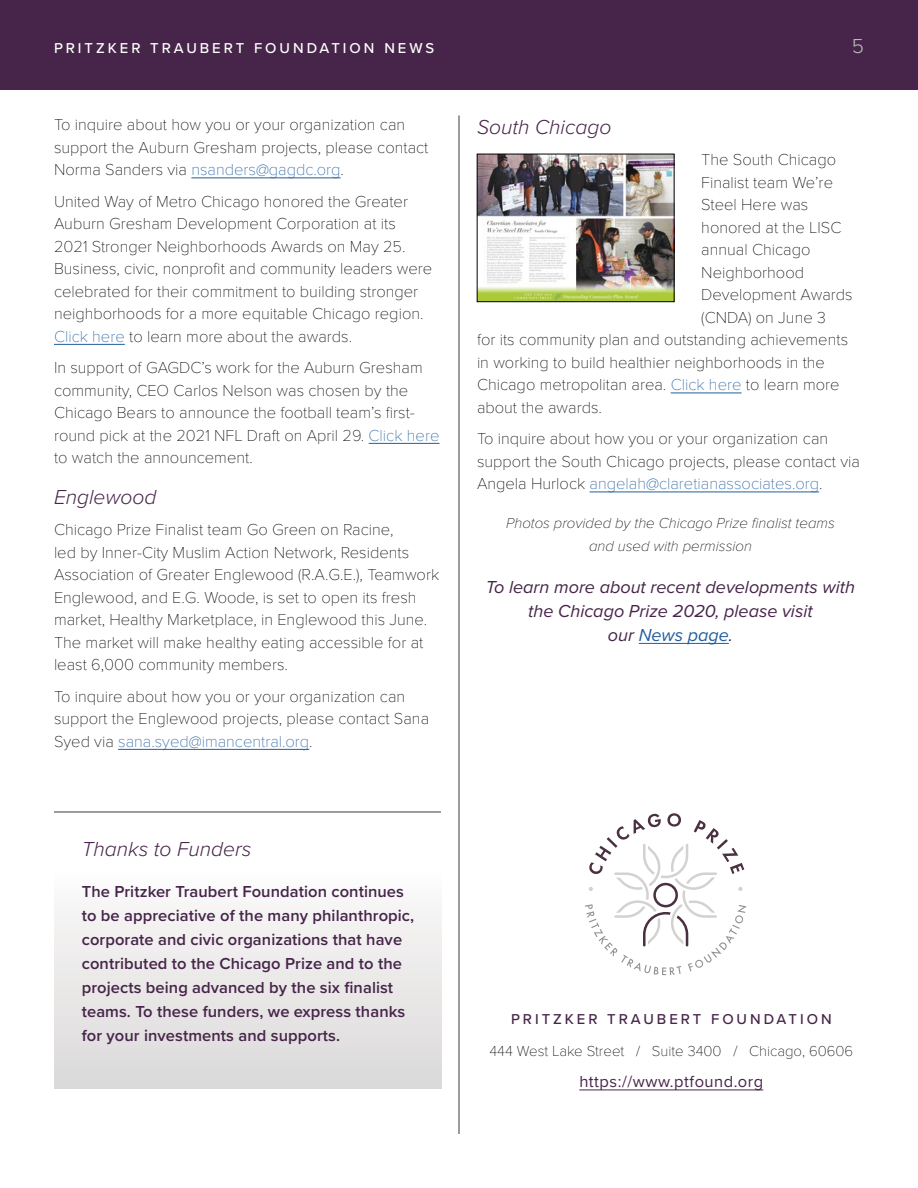
<style>
.page{position:relative;width:918px;height:1188px;background:#fff}
.page>*{position:absolute;margin:0;border:0;box-sizing:border-box;transform-origin:0 0}
.C{font:italic 300 21px "Proxima Nova";color:#47244a}
.A{font:300 21px "Proxima Nova";color:#bbbaba}
.C-2{font:italic 18px/24px "Proxima Nova";color:#47244a;text-align:center}
.B{font:100 16.5px/22.5px "Proxima Nova T";color:#000}
.B-2{font:600 16.5px/24px "Proxima Nova";letter-spacing:.005em;color:#47244a}
.B-3{font:16.5px "Proxima Nova";letter-spacing:.03em;color:#47244a}
.B-4{font:italic 100 15px/22.5px "Proxima Nova";color:#000;text-align:center}
.B-5{font:100 15px "Proxima Nova T";color:#000}
.C-3{font:500 14.85px "Proxima Nova";letter-spacing:.2em;color:#fff}
.B-6{font:500 14.85px "Proxima Nova";letter-spacing:.2em;color:#47244a}
.s1{color:#215e9e}
</style>
<div class="page">
<hr style="left:671px;top:393px;width:71px;height:1px;background:#215e9e">
<hr style="left:590px;top:492px;width:229px;height:1px;background:#215e9e">
<hr style="left:639px;top:643px;width:90px;height:1px;background:#215e9e">
<div style="left:0;top:0;width:918px;height:90px;background:#47244a"></div>
<hr style="left:459px;top:116px;width:1px;height:1018px;background:#3b3b3c">
<hr style="left:191px;top:178px;width:150px;height:1px;background:#215e9e">
<hr style="left:54px;top:344px;width:71px;height:1px;background:#215e9e">
<hr style="left:369px;top:443px;width:70px;height:1px;background:#215e9e">
<hr style="left:118px;top:749px;width:191px;height:1px;background:#215e9e">
<div style="left:55px;top:812px;width:387px;height:277px;background:linear-gradient(to bottom,#fff,#dbd9d9)"></div>
<hr style="left:54px;top:812px;width:387px;height:1px;background:#3b3b3c">
<svg style="left:585px;top:813px;width:162px;height:162px"></svg>
<hr style="left:579px;top:1089px;width:184px;height:1px;background:#47244a">
<img style="left:479px;top:156px;width:193px;height:144px">
<div style="left:477px;top:154px;width:197px;height:148px;border:1px solid #000"></div>
<p class="C-3" style="left:54px;top:37px;width:382px">PRITZKER TRAUBERT FOUNDATION NEWS</p>
<p class="A" style="left:852px;top:30px;width:14px">5</p>
<p class="B" style="left:54px;top:112px;width:376px">To inquire about how you or your organization can support the Auburn Gresham projects, please contact<br>Norma Sanders via <span class="s1">nsanders@gagdc.org</span>.</p>
<p class="B" style="left:54px;top:189px;width:380px">United Way of Metro Chicago honored the Greater Auburn Gresham Development Corporation at its 2021 Stronger Neighborhoods Awards on May 25.<br>Business, civic, nonprofit and community leaders were celebrated for their commitment to building stronger neighborhoods for a more equitable Chicago region.<br><span class="s1">Click here</span> to learn more about the awards.</p>
<p class="B" style="left:54px;top:355px;width:387px">In support of GAGDC’s work for the Auburn Gresham community, CEO Carlos Nelson was chosen by the Chicago Bears to announce the football team’s first&shy;round pick at the 2021 NFL Draft on April 29. <span class="s1">Click here </span>to watch the announcement.</p>
<p class="C" style="left:54px;top:481px;width:104px">Englewood</p>
<p class="B" style="left:54px;top:517px;width:387px">Chicago Prize Finalist team Go Green on Racine,<br>led by Inner-City Muslim Action Network, Residents Association of Greater Englewood (R.A.G.E.), Teamwork Englewood, and E.G. Woode, is set to open its fresh market, Healthy Marketplace, in Englewood this June.<br>The market will make healthy eating accessible for at least 6,000 community members.</p>
<p class="B" style="left:54px;top:684px;width:377px">To inquire about how you or your organization can support the Englewood projects, please contact Sana<br>Syed via <span class="s1">sana.syed@imancentral.org</span>.</p>
<p class="C" style="left:82px;top:833px;width:171px">Thanks to Funders</p>
<p class="B-2" style="left:82px;top:879px;width:334px">The Pritzker Traubert Foundation continues to be appreciative of the many philanthropic, corporate and civic organizations that have contributed to the Chicago Prize and to the projects being advanced by the six finalist teams. To these funders, we express thanks for your investments and supports.</p>
<p class="C" style="left:477px;top:111px;width:136px">South Chicago</p>
<p class="B" style="left:701px;top:147px;width:136px">The South Chicago</p>
<p class="B" style="left:701px;top:170px;width:133px">Finalist team We’re</p>
<p class="B" style="left:701px;top:192px;width:109px">Steel Here was</p>
<p class="B" style="left:701px;top:215px;width:142px">honored at the LISC</p>
<p class="B" style="left:701px;top:237px;width:111px">annual Chicago</p>
<p class="B" style="left:701px;top:260px;width:104px">Neighborhood</p>
<p class="B" style="left:701px;top:282px;width:153px">Development Awards</p>
<p class="B" style="left:701px;top:305px;width:126px">(CNDA) on June 3</p>
<p class="B" style="left:477px;top:327px;width:373px">for its community plan and outstanding achievements</p>
<p class="B" style="left:477px;top:350px;width:350px">in working to build healthier neighborhoods in the</p>
<p class="B" style="left:477px;top:372px;width:364px">Chicago metropolitan area. <span class="s1">Click here</span> to learn more</p>
<p class="B" style="left:477px;top:395px;width:126px">about the awards.</p>
<p class="B" style="left:477px;top:426px;width:385px">To inquire about how you or your organization can support the South Chicago projects, please contact via<br>Angela Hurlock <span class="s1">angelah@claretianassociates.org</span>.</p>
<p class="B-4" style="left:506px;top:511px;width:330px">Photos provided by the Chicago Prize finalist teams and used with permission</p>
<p class="C-2" style="left:486px;top:574px;width:371px">To learn more about recent developments with the Chicago Prize 2020, please visit<br>our <span class="s1">News page</span>.</p>
<p class="B-6" style="left:511px;top:1008px;width:322px">PRITZKER TRAUBERT FOUNDATION</p>
<p class="B-5" style="left:489px;top:1040px;width:365px">444 West Lake Street / Suite 3400 / Chicago, 60606</p>
<p class="B-3" style="left:579px;top:1070px;width:185px">https://www.ptfound.org</p>
</div>
